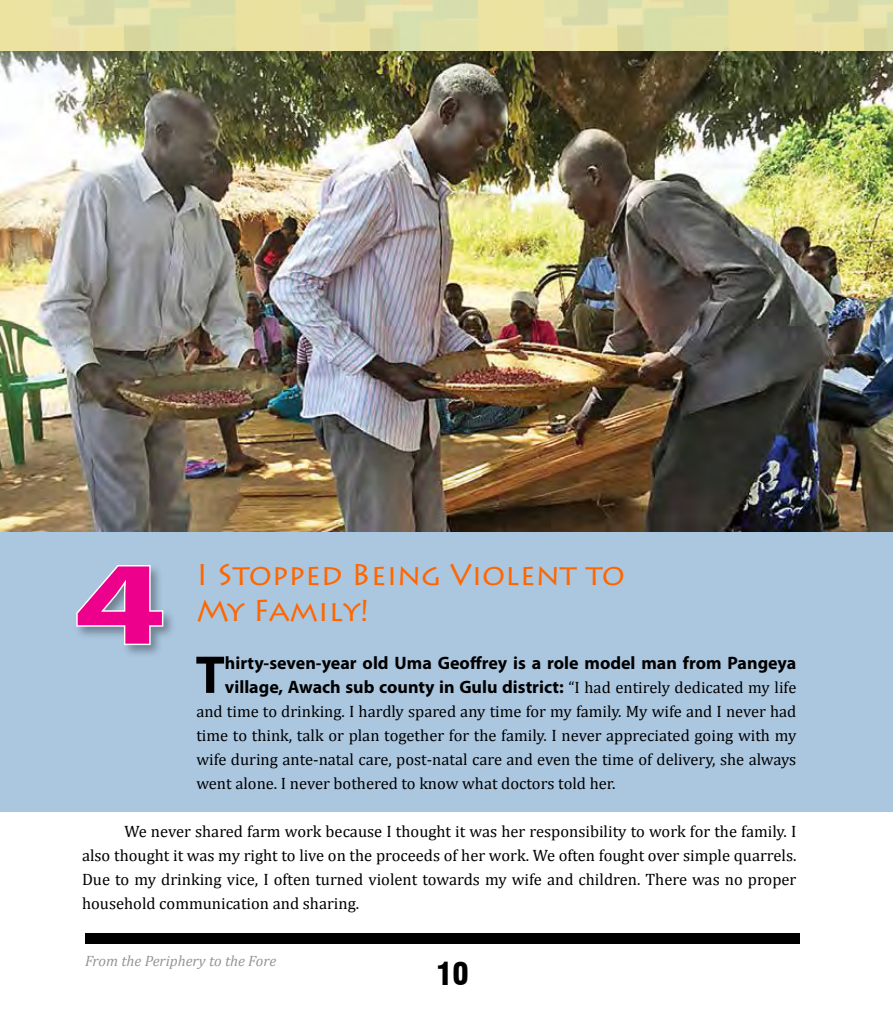
<style>
.page{position:relative;width:893px;height:1021px;background:#fff}
.page>*{position:absolute;margin:0;border:0;box-sizing:border-box;transform-origin:0 0}
.t1{font:700 118.65px "Myriad Pro";color:#ec008c;scale:1.39 1}
.t2{font:700 53.55px "Myriad Pro";color:#000}
.t3{font:900 condensed 30.45px "Swiss 721 BT";color:#000}
.t4{font:30px/36px "Lithos Pro";color:#f60}
.t5{font:700 18px/24px "Myriad Pro";color:#000}
.t6{font:16.5px/24px "Cambria";color:#000;text-align:justify}
.t7{font:italic 15px "Cambria";color:#939598}
.s1{font-family:"Cambria";font-weight:400;font-size:16.5px}
</style>
<div class="page">
<div style="left:85px;top:933px;width:714px;height:10px;background:#000"></div>
<div style="left:0;top:467px;width:893px;height:344px;background:#abc7e0"></div>
<img style="left:0;top:51px;width:893px;height:480px">
<div style="left:74px;top:562px;width:103px;height:97px;background:#000;opacity:.35"></div>
<svg style="left:75px;top:563px;width:90px;height:83px"></svg>
<h3 class="t4" style="left:196px;top:557px;width:430px">I Stopped Being Violent to<br>My Family!</h3>
<h2 class="t2" style="left:196px;top:644px;width:31px">T</h2>
<p class="t5" style="left:225px;top:651px;width:573px">hirty-seven-year old Uma Geoffrey is a role model man from Pangeya village, Awach sub county in Gulu district: <span class="s1">“I had entirely dedicated my life</span></p>
<p class="t6" style="left:196px;top:699px;width:602px">and time to drinking. I hardly spared any time for my family. My wife and I never had time to think, talk or plan together for the family. I never appreciated going with my wife during ante-natal care, post-natal care and even the time of delivery, she always went alone. I never bothered to know what doctors told her.</p>
<p class="t6" style="left:82px;top:819px;width:716px;text-indent:43px">We never shared farm work because I thought it was her responsibility to work for the family. I also thought it was my right to live on the proceeds of her work. We often fought over simple quarrels.<br>Due to my drinking vice, I often turned violent towards my wife and children. There was no proper household communication and sharing.</p>
<h1 class="t1" style="left:74px;top:537px;width:68px">4</h1>
<p class="t7" style="left:85px;top:952px;width:193px">From the Periphery to the Fore</p>
<h3 class="t3" style="left:436px;top:955px;width:34px">10</h3>
</div>
